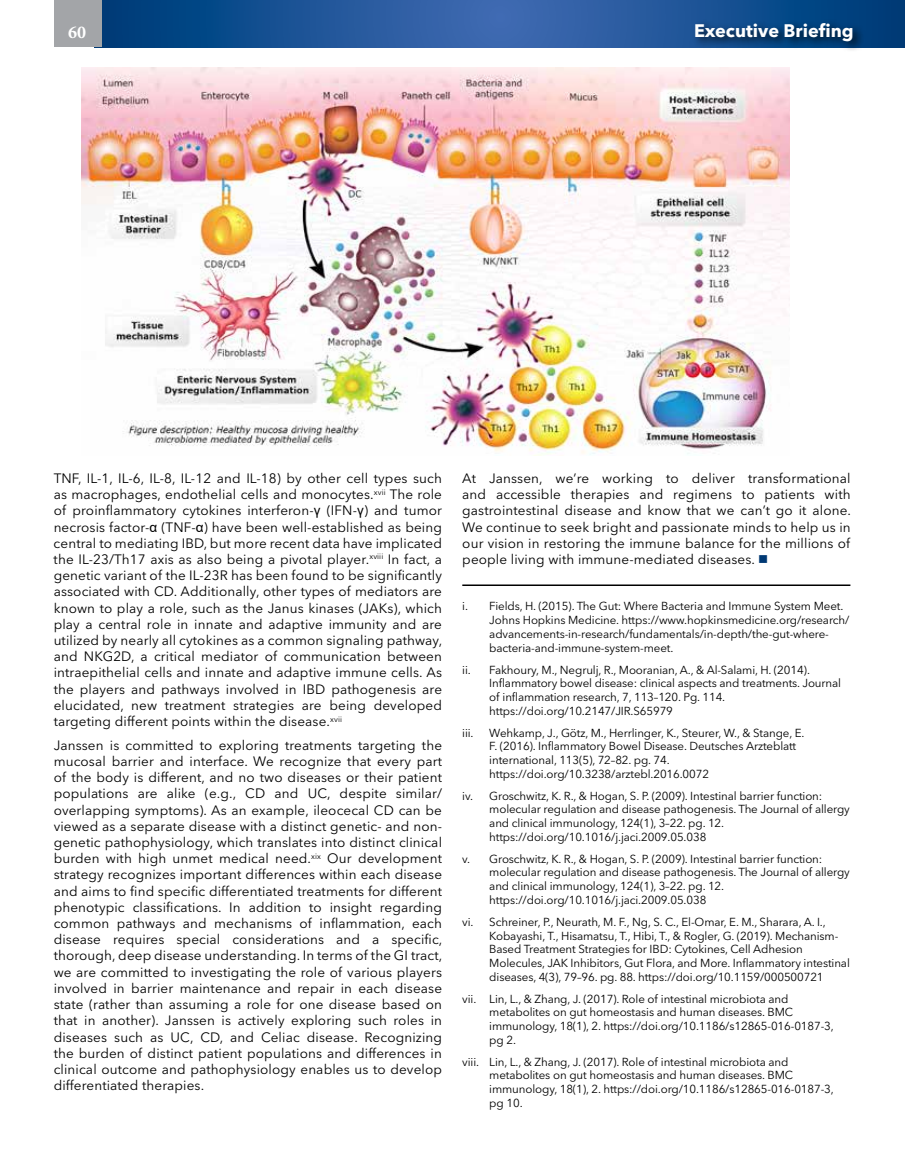
<style>
.page{position:relative;width:905px;height:1175px;background:#fff}
.page>*{position:absolute;margin:0;border:0;box-sizing:border-box;transform-origin:0 0}
.t1{font:700 18px "Avenir Next LT Pro";color:#fff}
.t2{font:700 18px "Minion Pro";color:#fff}
.t3{font:13.5px/16.2px "Avenir Next LT Pro";letter-spacing:.01em;color:#000;text-align:justify}
.t4{font:11.55px/13.8px "Avenir Next LT Pro";letter-spacing:-.01em;color:#000}
.s1{font-family:"Arial"}
.s2{color:#003974}
</style>
<div class="page">
<svg style="left:101px;top:0;width:803px;height:47px;background:#1d5496"></svg>
<div style="left:54px;top:0;width:47px;height:47px;background:#a3a5a8"></div>
<div style="left:691px;top:19px;width:173px;height:34px;background:#000;opacity:.75"></div>
<img style="left:81px;top:68px;width:708px;height:388px">
<hr style="left:462px;top:584px;width:388px;height:2px;background:#000">
<h1 class="t2" style="left:68px;top:20px;width:19px">60</h1>
<h1 class="t1" style="left:694px;top:20px;width:161px">Executive Briefing</h1>
<p class="t3" style="left:54px;top:470px;width:390px">TNF, IL-1, IL-6, IL-8, IL-12 and IL-18) by other cell types such as macrophages, endothelial cells and monocytes.<sup>xvii</sup> The role of proinflammatory cytokines interferon-<span class="s1">γ</span> (IFN-<span class="s1">γ</span>) and tumor necrosis factor-<span class="s1">α</span> (TNF-<span class="s1">α</span>) have been well-established as being central to mediating IBD, but more recent data have implicated the IL-23/Th17 axis as also being a pivotal player.<sup>xviii</sup> In fact, a genetic variant of the IL-23R has been found to be significantly associated with CD. Additionally, other types of mediators are known to play a role, such as the Janus kinases (JAKs), which play a central role in innate and adaptive immunity and are utilized by nearly all cytokines as a common signaling pathway, and NKG2D, a critical mediator of communication between intraepithelial cells and innate and adaptive immune cells. As the players and pathways involved in IBD pathogenesis are elucidated, new treatment strategies are being developed targeting different points within the disease.<sup>xvii</sup></p>
<p class="t3" style="left:54px;top:737px;width:390px">Janssen is committed to exploring treatments targeting the mucosal barrier and interface. We recognize that every part of the body is different, and no two diseases or their patient populations are alike (e.g., CD and UC, despite similar/ overlapping symptoms). As an example, ileocecal CD can be viewed as a separate disease with a distinct genetic- and non&shy;genetic pathophysiology, which translates into distinct clinical burden with high unmet medical need.<sup>xix</sup> Our development strategy recognizes important differences within each disease and aims to find specific differentiated treatments for different phenotypic classifications. In addition to insight regarding common pathways and mechanisms of inflammation, each disease requires special considerations and a specific, thorough, deep disease understanding. In terms of the GI tract, we are committed to investigating the role of various players involved in barrier maintenance and repair in each disease state (rather than assuming a role for one disease based on that in another). Janssen is actively exploring such roles in diseases such as UC, CD, and Celiac disease. Recognizing the burden of distinct patient populations and differences in clinical outcome and pathophysiology enables us to develop differentiated therapies.</p>
<p class="t3" style="left:462px;top:470px;width:390px">At Janssen, we’re working to deliver transformational and accessible therapies and regimens to patients with gastrointestinal disease and know that we can’t go it alone.<br>We continue to seek bright and passionate minds to help us in our vision in restoring the immune balance for the millions of people living with immune-mediated diseases. <span class="s2">■</span></p>
<p class="t4" style="left:489px;top:599px;width:361px;text-indent:-27px">i. Fields, H. (2015). The Gut: Where Bacteria and Immune System Meet.<br>Johns Hopkins Medicine. https://www.hopkinsmedicine.org/research/ advancements-in-research/fundamentals/in-depth/the-gut-where&shy;bacteria-and-immune-system-meet.</p>
<p class="t4" style="left:489px;top:662px;width:353px;text-indent:-27px">ii. Fakhoury, M., Negrulj, R., Mooranian, A., &amp; Al-Salami, H. (2014).<br>Inflammatory bowel disease: clinical aspects and treatments. Journal of inflammation research, 7, 113–120. Pg. 114. https://doi.org/10.2147/JIR.S65979</p>
<p class="t4" style="left:462px;top:725px;width:13px">iii.</p>
<p class="t4" style="left:489px;top:725px;width:316px">Wehkamp, J., Götz, M., Herrlinger, K., Steurer, W., &amp; Stange, E.<br>F. (2016). Inflammatory Bowel Disease. Deutsches Arzteblatt international, 113(5), 72–82. pg. 74. https://doi.org/10.3238/arztebl.2016.0072</p>
<p class="t4" style="left:489px;top:788px;width:362px;text-indent:-27px">iv. Groschwitz, K. R., &amp; Hogan, S. P. (2009). Intestinal barrier function: molecular regulation and disease pathogenesis. The Journal of allergy and clinical immunology, 124(1), 3–22. pg. 12. https://doi.org/10.1016/j.jaci.2009.05.038</p>
<p class="t4" style="left:489px;top:851px;width:362px;text-indent:-27px">v. Groschwitz, K. R., &amp; Hogan, S. P. (2009). Intestinal barrier function: molecular regulation and disease pathogenesis. The Journal of allergy and clinical immunology, 124(1), 3–22. pg. 12. https://doi.org/10.1016/j.jaci.2009.05.038</p>
<p class="t4" style="left:489px;top:914px;width:362px;text-indent:-27px">vi. Schreiner, P., Neurath, M. F., Ng, S. C., El-Omar, E. M., Sharara, A. I., Kobayashi, T., Hisamatsu, T., Hibi, T., &amp; Rogler, G. (2019). Mechanism-Based Treatment Strategies for IBD: Cytokines, Cell Adhesion Molecules, JAK Inhibitors, Gut Flora, and More. Inflammatory intestinal diseases, 4(3), 79–96. pg. 88. https://doi.org/10.1159/000500721</p>
<p class="t4" style="left:489px;top:991px;width:346px;text-indent:-27px">vii. Lin, L., &amp; Zhang, J. (2017). Role of intestinal microbiota and metabolites on gut homeostasis and human diseases. BMC immunology, 18(1), 2. https://doi.org/10.1186/s12865-016-0187-3, pg 2.</p>
<p class="t4" style="left:489px;top:1054px;width:346px;text-indent:-27px">viii. Lin, L., &amp; Zhang, J. (2017). Role of intestinal microbiota and metabolites on gut homeostasis and human diseases. BMC immunology, 18(1), 2. https://doi.org/10.1186/s12865-016-0187-3, pg 10.</p>
</div>
